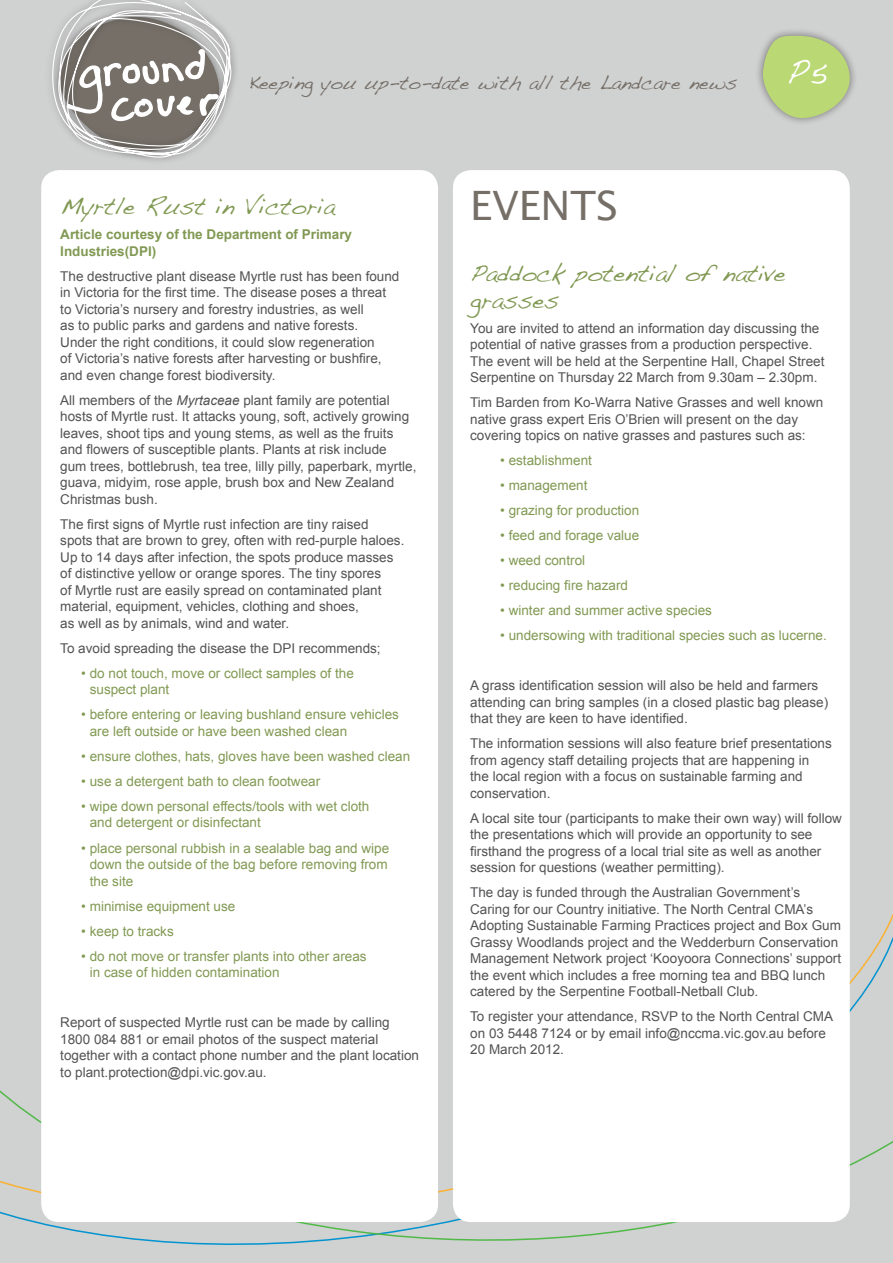
<style>
.page{position:relative;width:893px;height:1263px;background:#fff}
.page>*{position:absolute;margin:0;border:0;box-sizing:border-box;transform-origin:0 0}
.text{font:40.5px "Lucida Sans";color:#756f68}
.heading{font:24px/27px "Handwriting Dakota";color:#819953}
.t1{font:19.5px "Handwriting Dakota";color:#756f68}
.text-2{font:13.5px/16.5px "Arial";color:#535355}
.text-3{font:13.5px/16.5px "Arial";color:#819953}
.text-4{font:700 13.5px/16.5px "Arial";color:#819953}
.s1{font-style:italic}
</style>
<div class="page">
<div style="left:0;top:0;width:893px;height:764px;background:#d0d1d1"></div>
<div style="left:0;top:806px;width:893px;height:158px;background:#d0d1d1"></div>
<div style="left:0;top:964px;width:893px;height:299px;background:#d0d1d1"></div>
<div style="left:41px;top:170px;width:397px;height:1052px;background:#fff;border-radius:18px"></div>
<div style="left:453px;top:170px;width:397px;height:1052px;background:#fff;border-radius:18px"></div>
<div style="left:755px;top:28px;width:103px;height:98px;background:#231f20;opacity:.5"></div>
<div style="left:44px;top:0;width:195px;height:166px;background:#d0d1d1"></div>
<svg style="left:51px;top:0;width:185px;height:158px"></svg>
<svg style="left:763px;top:35px;width:89px;height:83px;background:#bbd286"></svg>
<p class="t1" style="left:249px;top:71px;width:490px">Keeping you up-to-date with all the Landcare news</p>
<p class="heading" style="left:60px;top:193px;width:276px">Myrtle Rust in Victoria</p>
<p class="text-4" style="left:60px;top:227px;width:293px">Article courtesy of the Department of Primary<br>Industries(DPI)</p>
<p class="text-2" style="left:60px;top:268px;width:341px">The destructive plant disease Myrtle rust has been found in Victoria for the first time. The disease poses a threat to Victoria’s nursery and forestry industries, as well<br>as to public parks and gardens and native forests.<br>Under the right conditions, it could slow regeneration<br>of Victoria’s native forests after harvesting or bushfire, and even change forest biodiversity.</p>
<p class="text-2" style="left:60px;top:392px;width:358px">All members of the <span class="s1">Myrtaceae</span> plant family are potential hosts of Myrtle rust. It attacks young, soft, actively growing leaves, shoot tips and young stems, as well as the fruits and flowers of susceptible plants. Plants at risk include<br>gum trees, bottlebrush, tea tree, lilly pilly, paperbark, myrtle, guava, midyim, rose apple, brush box and New Zealand Christmas bush.</p>
<p class="text-2" style="left:60px;top:516px;width:346px">The first signs of Myrtle rust infection are tiny raised<br>spots that are brown to grey, often with red-purple haloes.<br>Up to 14 days after infection, the spots produce masses of distinctive yellow or orange spores. The tiny spores<br>of Myrtle rust are easily spread on contaminated plant material, equipment, vehicles, clothing and shoes,<br>as well as by animals, wind and water.</p>
<p class="text-2" style="left:60px;top:640px;width:322px">To avoid spreading the disease the DPI recommends;</p>
<p class="text-3" style="left:90px;top:665px;width:266px;text-indent:-8px">• do not touch, move or collect samples of the suspect plant</p>
<p class="text-3" style="left:90px;top:707px;width:311px;text-indent:-8px">• before entering or leaving bushland ensure vehicles are left outside or have been washed clean</p>
<p class="text-3" style="left:81px;top:748px;width:330px">• ensure clothes, hats, gloves have been washed clean</p>
<p class="text-3" style="left:81px;top:773px;width:240px">• use a detergent bath to clean footwear</p>
<p class="text-3" style="left:90px;top:798px;width:281px;text-indent:-8px">• wipe down personal effects/tools with wet cloth and detergent or disinfectant</p>
<p class="text-3" style="left:90px;top:840px;width:301px;text-align:justify;text-indent:-8px">• place personal rubbish in a sealable bag and wipe down the outside of the bag before removing from the site</p>
<p class="text-3" style="left:81px;top:898px;width:156px">• minimise equipment use</p>
<p class="text-3" style="left:81px;top:923px;width:94px">• keep to tracks</p>
<p class="text-3" style="left:90px;top:948px;width:278px;text-indent:-8px">• do not move or transfer plants into other areas in case of hidden contamination</p>
<p class="text-2" style="left:60px;top:1014px;width:360px">Report of suspected Myrtle rust can be made by calling 1800 084 881 or email photos of the suspect material together with a contact phone number and the plant location to plant.protection@dpi.vic.gov.au.</p>
<p class="text" style="left:470px;top:183px;width:149px">EVENTS</p>
<p class="heading" style="left:470px;top:259px;width:317px">Paddock potential of native grasses</p>
<p class="text-2" style="left:470px;top:320px;width:356px">You are invited to attend an information day discussing the potential of native grasses from a production perspective.<br>The event will be held at the Serpentine Hall, Chapel Street Serpentine on Thursday 22 March from 9.30am – 2.30pm.</p>
<p class="text-2" style="left:470px;top:394px;width:355px">Tim Barden from Ko-Warra Native Grasses and well known native grass expert Eris O’Brien will present on the day covering topics on native grasses and pastures such as:</p>
<p class="text-3" style="left:500px;top:452px;width:93px">• establishment</p>
<p class="text-3" style="left:500px;top:477px;width:89px">• management</p>
<p class="text-3" style="left:500px;top:502px;width:141px">• grazing for production</p>
<p class="text-3" style="left:500px;top:527px;width:141px">• feed and forage value</p>
<p class="text-3" style="left:500px;top:552px;width:87px">• weed control</p>
<p class="text-3" style="left:500px;top:577px;width:129px">• reducing fire hazard</p>
<p class="text-3" style="left:500px;top:602px;width:213px">• winter and summer active species</p>
<p class="text-3" style="left:500px;top:627px;width:328px">• undersowing with traditional species such as lucerne.</p>
<p class="text-2" style="left:470px;top:677px;width:359px">A grass identification session will also be held and farmers attending can bring samples (in a closed plastic bag please) that they are keen to have identified.</p>
<p class="text-2" style="left:470px;top:735px;width:363px">The information sessions will also feature brief presentations from agency staff detailing projects that are happening in<br>the local region with a focus on sustainable farming and conservation.</p>
<p class="text-2" style="left:470px;top:810px;width:373px">A local site tour (participants to make their own way) will follow the presentations which will provide an opportunity to see firsthand the progress of a local trial site as well as another session for questions (weather permitting).</p>
<p class="text-2" style="left:470px;top:884px;width:372px">The day is funded through the Australian Government’s Caring for our Country initiative. The North Central CMA’s Adopting Sustainable Farming Practices project and Box Gum Grassy Woodlands project and the Wedderburn Conservation Management Network project ‘Kooyoora Connections’ support the event which includes a free morning tea and BBQ lunch catered by the Serpentine Football-Netball Club.</p>
<p class="text-2" style="left:470px;top:1008px;width:364px">To register your attendance, RSVP to the North Central CMA on 03 5448 7124 or by email info@nccma.vic.gov.au before<br>20 March 2012.</p>
</div>
